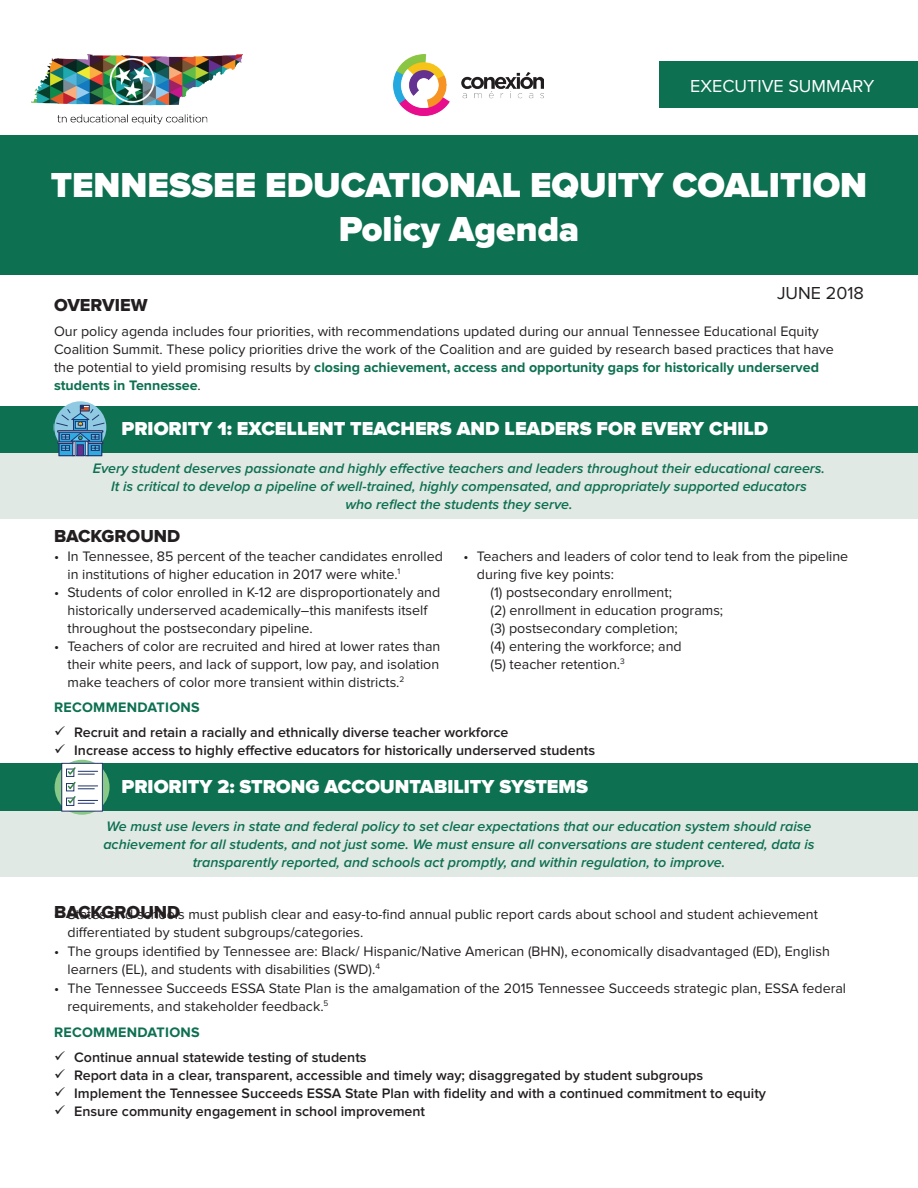
<style>
.page{position:relative;width:918px;height:1188px;background:#fff}
.page>*{position:absolute;margin:0;border:0;box-sizing:border-box;transform-origin:0 0}
.t1{font:900 36px/44.2px "Proxima Nova";color:#fff;text-align:center}
.t2{font:900 19.5px "Proxima Nova";color:#fff}
.t3{font:18px "Proxima Nova Extrabld";color:#231f20}
.t4{font:18px "Proxima Nova";color:#fff}
.t5{font:18px "Proxima Nova";color:#231f20}
.t6{font:14.25px/18px "Proxima Nova";color:#231f20}
.t7{font:italic 600 14.25px/18px "Proxima Nova";color:#0d7051;text-align:center}
.t8{font:600 14.25px/18px "Proxima Nova";color:#231f20}
.t9{font:700 14.25px "Proxima Nova";letter-spacing:.02em;color:#0d7051}
.s1{font-weight:700;color:#0d7051}
</style>
<div class="page">
<div style="left:0;top:135px;width:918px;height:139px;background:#0d7051"></div>
<div style="left:0;top:406px;width:918px;height:47px;background:#0d7051"></div>
<div style="left:0;top:454px;width:918px;height:65px;background:#e1e9e5"></div>
<div style="left:0;top:763px;width:918px;height:48px;background:#0d7051"></div>
<div style="left:0;top:811px;width:918px;height:66px;background:#e1e9e5"></div>
<svg style="left:53px;top:401px;width:52px;height:55px;background:#5f96b4"></svg>
<div style="left:55px;top:760px;width:55px;height:55px;background:#88c987;border-radius:50%"></div>
<svg style="left:61px;top:762px;width:42px;height:50px;background:#d0d6dd"></svg>
<img style="left:393px;top:54px;width:151px;height:61px">
<img style="left:31px;top:54px;width:211px;height:71px">
<div style="left:660px;top:61px;width:258px;height:47px;background:#0d7051"></div>
<p class="t4" style="left:690px;top:76px;width:186px">EXECUTIVE SUMMARY</p>
<h1 class="t1" style="left:51px;top:164px;width:818px">TENNESSEE EDUCATIONAL EQUITY COALITION<br>Policy Agenda</h1>
<p class="t5" style="left:777px;top:282px;width:88px">JUNE 2018</p>
<p class="t3" style="left:54px;top:295px;width:95px">OVERVIEW</p>
<p class="t6" style="left:54px;top:323px;width:781px">Our policy agenda includes four priorities, with recommendations updated during our annual Tennessee Educational Equity Coalition Summit. These policy priorities drive the work of the Coalition and are guided by research based practices that have the potential to yield promising results by <span class="s1">closing achievement, access and opportunity gaps for historically underserved students in Tennessee</span>.</p>
<h2 class="t2" style="left:122px;top:417px;width:648px">PRIORITY 1: EXCELLENT TEACHERS AND LEADERS FOR EVERY CHILD</h2>
<p class="t7" style="left:93px;top:460px;width:734px">Every student deserves passionate and highly effective teachers and leaders throughout their educational careers.<br>It is critical to develop a pipeline of well-trained, highly compensated, and appropriately supported educators<br>who reflect the students they serve.</p>
<p class="t6" style="left:67px;top:548px;width:377px;text-indent:-13px">• In Tennessee, 85 percent of the teacher candidates enrolled in institutions of higher education in 2017 were white.<sup>1</sup></p>
<p class="t6" style="left:67px;top:584px;width:374px;text-indent:-13px">• Students of color enrolled in K-12 are disproportionately and historically underserved academically–this manifests itself throughout the postsecondary pipeline.</p>
<p class="t6" style="left:67px;top:638px;width:374px;text-align:justify;text-indent:-13px">• Teachers of color are recruited and hired at lower rates than their white peers, and lack of support, low pay, and isolation make teachers of color more transient within districts.<sup>2</sup></p>
<p class="t3" style="left:54px;top:526px;width:128px">BACKGROUND</p>
<p class="t6" style="left:464px;top:548px;width:386px">• Teachers and leaders of color tend to leak from the pipeline</p>
<p class="t6" style="left:477px;top:566px;width:139px">during five key points:</p>
<p class="t6" style="left:490px;top:584px;width:183px">(1) postsecondary enrollment;</p>
<p class="t6" style="left:490px;top:602px;width:234px">(2) enrollment in education programs;</p>
<p class="t6" style="left:490px;top:620px;width:189px">(3) postsecondary completion;</p>
<p class="t6" style="left:490px;top:638px;width:193px">(4) entering the workforce; and</p>
<p class="t6" style="left:490px;top:656px;width:136px">(5) teacher retention.<sup>3</sup></p>
<p class="t9" style="left:54px;top:701px;width:147px">RECOMMENDATIONS</p>
<p class="t8" style="left:74px;top:724px;width:522px">Recruit and retain a racially and ethnically diverse teacher workforce<br>Increase access to highly effective educators for historically underserved students</p>
<h2 class="t2" style="left:122px;top:775px;width:468px">PRIORITY 2: STRONG ACCOUNTABILITY SYSTEMS</h2>
<p class="t7" style="left:103px;top:818px;width:713px">We must use levers in state and federal policy to set clear expectations that our education system should raise achievement for all students, and not just some. We must ensure all conversations are student centered, data is transparently reported, and schools act promptly, and within regulation, to improve.</p>
<p class="t6" style="left:67px;top:905px;width:752px;text-indent:-13px">• States and schools must publish clear and easy-to-find annual public report cards about school and student achievement differentiated by student subgroups/categories.</p>
<p class="t6" style="left:67px;top:942px;width:764px;text-indent:-13px">• The groups identified by Tennessee are: Black/ Hispanic/Native American (BHN), economically disadvantaged (ED), English learners (EL), and students with disabilities (SWD).<sup>4</sup></p>
<p class="t6" style="left:67px;top:980px;width:780px;text-indent:-13px">• The Tennessee Succeeds ESSA State Plan is the amalgamation of the 2015 Tennessee Succeeds strategic plan, ESSA federal requirements, and stakeholder feedback.<sup>5</sup></p>
<p class="t9" style="left:54px;top:1026px;width:147px">RECOMMENDATIONS</p>
<p class="t8" style="left:74px;top:1049px;width:693px">Continue annual statewide testing of students<br>Report data in a clear, transparent, accessible and timely way; disaggregated by student subgroups Implement the Tennessee Succeeds ESSA State Plan with fidelity and with a continued commitment to equity Ensure community engagement in school improvement</p>
<p class="t3" style="left:54px;top:902px;width:128px">BACKGROUND</p>
</div>
